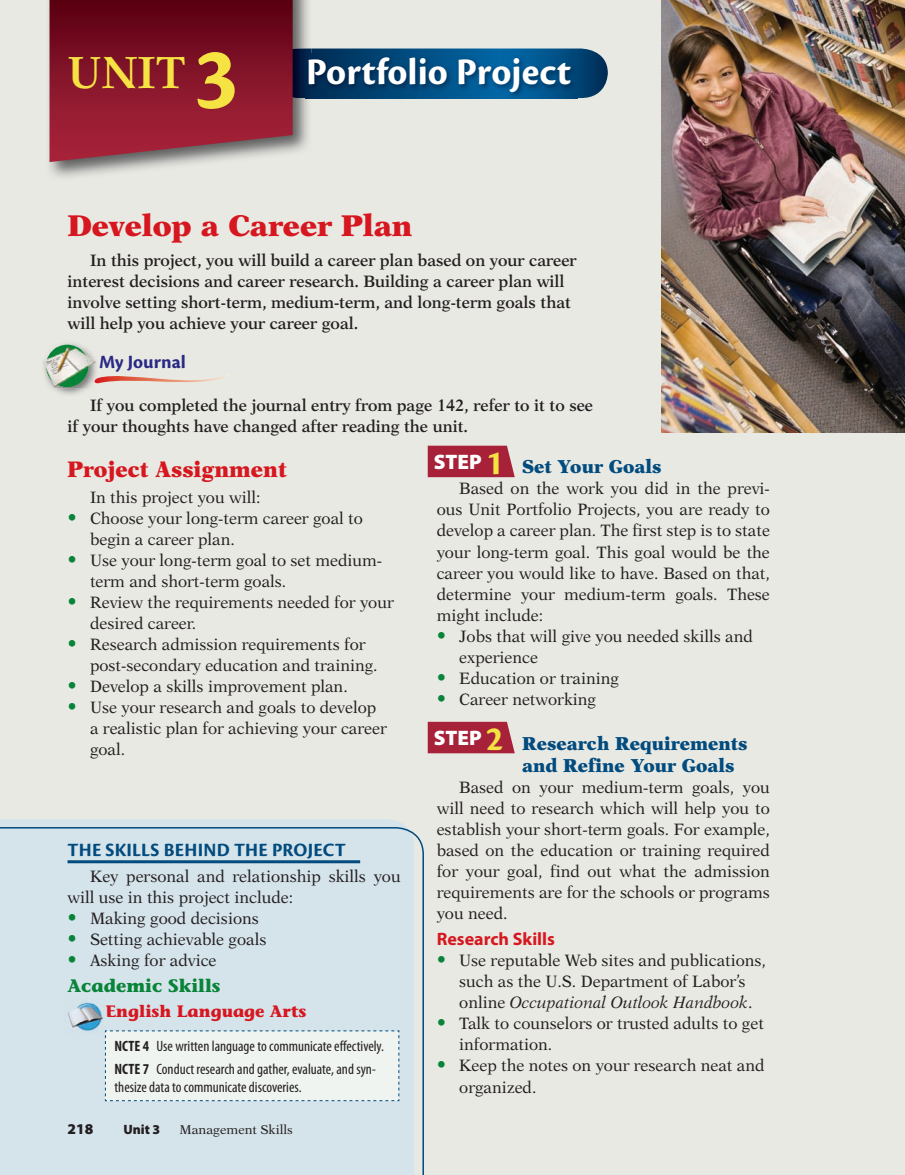
<style>
.page{position:relative;width:905px;height:1175px;background:#fff}
.page>*{position:absolute;margin:0;border:0;box-sizing:border-box;transform-origin:0 0}
.t1{font:700 90px "Cronos Pro";color:#f4e343}
.t2{font:600 45px "New Aster LT Std";color:#f4e343}
.t3{font:700 39px "Cronos Pro";color:#fff}
.t4{font:900 30px "New Aster LT Std";letter-spacing:-.005em;color:#d7171f}
.t5{font:900 22.5px "New Aster LT Std";color:#d7171f;scale:.96 1}
.t6{font:900 21px "Myriad Pro";color:#fff}
.t7{font:700 19.5px "Cronos Pro";letter-spacing:.015em;color:#014b7e}
.t8{font:700 19.5px "Cronos Pro";color:#2a2a86}
.t9{font:900 18.75px/22.5px "New Aster LT Std";color:#014b7e;scale:.96 1}
.t10{font:700 18px "Stone Informal Std";color:#088439}
.t11{font:700 18px "Myriad Pro";color:#d7171f}
.t12{font:16.5px/21px "New Aster LT Std";color:#231f20;scale:.96 1}
.t13{font:600 16.5px/21px "New Aster LT Std";color:#231f20;scale:.96 1}
.t14{font:700 16.5px "Stone Informal Std";color:#d7171f}
.t15{font:condensed 15px/22.5px "Myriad Pro";color:#231f20}
.t16{font:900 15px "Myriad Pro";color:#231f20}
.t17{font:900 13.5px "Myriad Pro";color:#231f20}
.t18{font:12.75px "New Aster LT Std";color:#231f20}
.s1{font-weight:700;font-size:19.5px;color:#088439}
.s2{font-style:italic}
.s3{font-family:"Cronos Pro";font-weight:700;font-size:36px;color:#f4e343}
.s4{font-weight:700}
</style>
<div class="page">
<div style="left:0;top:0;width:904px;height:1174px;background:#e9e9e3"></div>
<img style="left:662px;top:0;width:242px;height:432px">
<img style="left:49px;top:0;width:262px;height:177px">
<img style="left:292px;top:49px;width:13px;height:49px">
<svg style="left:50px;top:0;width:242px;height:162px;background:#831d30"></svg>
<div style="left:0;top:819px;width:406px;height:8px;background:#d5e3ea"></div>
<div style="left:0;top:827px;width:424px;height:347px;background:#d5e3ea"></div>
<hr style="left:68px;top:860px;width:292px;height:3px;background:#014b7e">
<img style="left:65px;top:998px;width:40px;height:36px">
<img style="left:65px;top:1004px;width:40px;height:17px">
<div style="left:105px;top:1030px;width:294px;height:71px;background:#eff4f0"></div>
<img style="left:53px;top:343px;width:35px;height:52px">
<svg style="left:46px;top:345px;width:42px;height:42px"></svg>
<img style="left:43px;top:351px;width:54px;height:37px">
<img style="left:46px;top:348px;width:42px;height:39px">
<svg style="left:93px;top:371px;width:137px;height:17px"></svg>
<div style="left:428px;top:446px;width:86px;height:31px;background:#a72239"></div>
<div style="left:428px;top:722px;width:86px;height:31px;background:#a72239"></div>
<svg style="left:305px;top:49px;width:303px;height:50px;background:#044777"></svg>
<p class="t2" style="left:68px;top:54px;width:120px">UNIT</p>
<p class="t1" style="left:194px;top:44px;width:46px">3</p>
<p class="t3" style="left:306px;top:58px;width:266px">Portfolio Project</p>
<p class="t4" style="left:68px;top:213px;width:346px">Develop a Career Plan</p>
<p class="t13" style="left:67px;top:251px;width:532px;text-indent:23px">In this project, you will build a career plan based on your career interest decisions and career research. Building a career plan will involve setting short-term, medium-term, and long-term goals that will help you achieve your career goal.</p>
<p class="t8" style="left:99px;top:354px;width:88px">My Journal</p>
<p class="t13" style="left:67px;top:396px;width:549px;text-indent:23px">If you completed the journal entry from page 142, refer to it to see if your thoughts have changed after reading the unit .</p>
<p class="t9" style="left:522px;top:457px;width:146px">Set Your Goals</p>
<p class="t12" style="left:436px;top:479px;width:348px;text-align:justify;text-indent:23px">Based on the work you did in the previ&shy;ous Unit Portfolio Projects, you are ready to develop a career plan. The first step is to state your long-term goal. This goal would be the career you would like to have. Based on that, determine your medium-term goals. These might include:</p>
<p class="t12" style="left:459px;top:626px;width:307px;text-indent:-22px"><span class="s1">•</span> Jobs that will give you needed skills and experience</p>
<p class="t12" style="left:436px;top:668px;width:191px"><span class="s1">•</span> Education or training</p>
<p class="t12" style="left:436px;top:689px;width:167px"><span class="s1">•</span> Career networking</p>
<p class="t9" style="left:522px;top:733px;width:236px">Research Requirements and Refine Your Goals</p>
<p class="t12" style="left:436px;top:778px;width:348px;text-align:justify;text-indent:23px">Based on your medium-term goals, you will need to research which will help you to establish your short-term goals. For example, based on the education or training required for your goal, find out what the admission requirements are for the schools or programs you need.</p>
<p class="t11" style="left:436px;top:931px;width:120px">Research Skills</p>
<p class="t12" style="left:436px;top:950px;width:344px;text-align:center"><span class="s1">•</span> Use reputable Web sites and publications, such as the U.S. Department of Labor’s online <span class="s2">Occupational Outlook Handbook</span>.</p>
<p class="t12" style="left:459px;top:1013px;width:319px;text-indent:-22px"><span class="s1">•</span> Talk to counselors or trusted adults to get information.</p>
<p class="t12" style="left:459px;top:1054px;width:319px;line-height:22.5px;text-indent:-22px"><span class="s1">•</span> Keep the notes on your research neat and organized.</p>
<p class="t6" style="left:434px;top:454px;width:71px">STEP <span class="s3">1</span></p>
<p class="t5" style="left:68px;top:460px;width:230px">Project Assignment</p>
<p class="t12" style="left:90px;top:487px;width:179px">In this project you will:</p>
<p class="t12" style="left:90px;top:508px;width:286px;text-indent:-22px"><span class="s1">•</span> Choose your long-term career goal to begin a career plan.</p>
<p class="t12" style="left:90px;top:550px;width:306px;text-indent:-22px"><span class="s1">•</span> Use your long-term goal to set medium&shy;term and short-term goals.</p>
<p class="t12" style="left:90px;top:592px;width:318px;text-indent:-22px"><span class="s1">•</span> Review the requirements needed for your desired career.</p>
<p class="t12" style="left:90px;top:634px;width:301px;text-indent:-22px"><span class="s1">•</span> Research admission requirements for post-secondary education and training.</p>
<p class="t12" style="left:68px;top:676px;width:293px"><span class="s1">•</span> Develop a skills improvement plan.</p>
<p class="t12" style="left:90px;top:697px;width:310px;text-indent:-22px"><span class="s1">•</span> Use your research and goals to develop a realistic plan for achieving your career goal.</p>
<p class="t6" style="left:434px;top:730px;width:71px">STEP <span class="s3">2</span></p>
<p class="t7" style="left:68px;top:842px;width:279px">THE SKILLS BEHIND THE PROJECT</p>
<p class="t12" style="left:67px;top:867px;width:348px;text-indent:23px">Key personal and relationship skills you will use in this project include:</p>
<p class="t12" style="left:68px;top:909px;width:201px"><span class="s1">•</span> Making good decisions</p>
<p class="t12" style="left:68px;top:930px;width:209px"><span class="s1">•</span> Setting achievable goals</p>
<p class="t12" style="left:68px;top:951px;width:157px"><span class="s1">•</span> Asking for advice</p>
<p class="t10" style="left:68px;top:978px;width:155px">Academic Skills</p>
<p class="t14" style="left:105px;top:1004px;width:202px">English Language Arts</p>
<p class="t15" style="left:114px;top:1036px;width:271px"><span class="s4">NCTE 4</span> Use written language to communicate effectively.<br><span class="s4">NCTE 7</span> Conduct research and gather, evaluate, and syn-</p>
<p class="t15" style="left:114px;top:1076px;width:189px">thesize data to communicate discoveries.</p>
<p class="t16" style="left:68px;top:1123px;width:27px">218</p>
<p class="t17" style="left:123px;top:1124px;width:39px">Unit 3</p>
<p class="t18" style="left:179px;top:1124px;width:115px">Management Skills</p>
</div>
